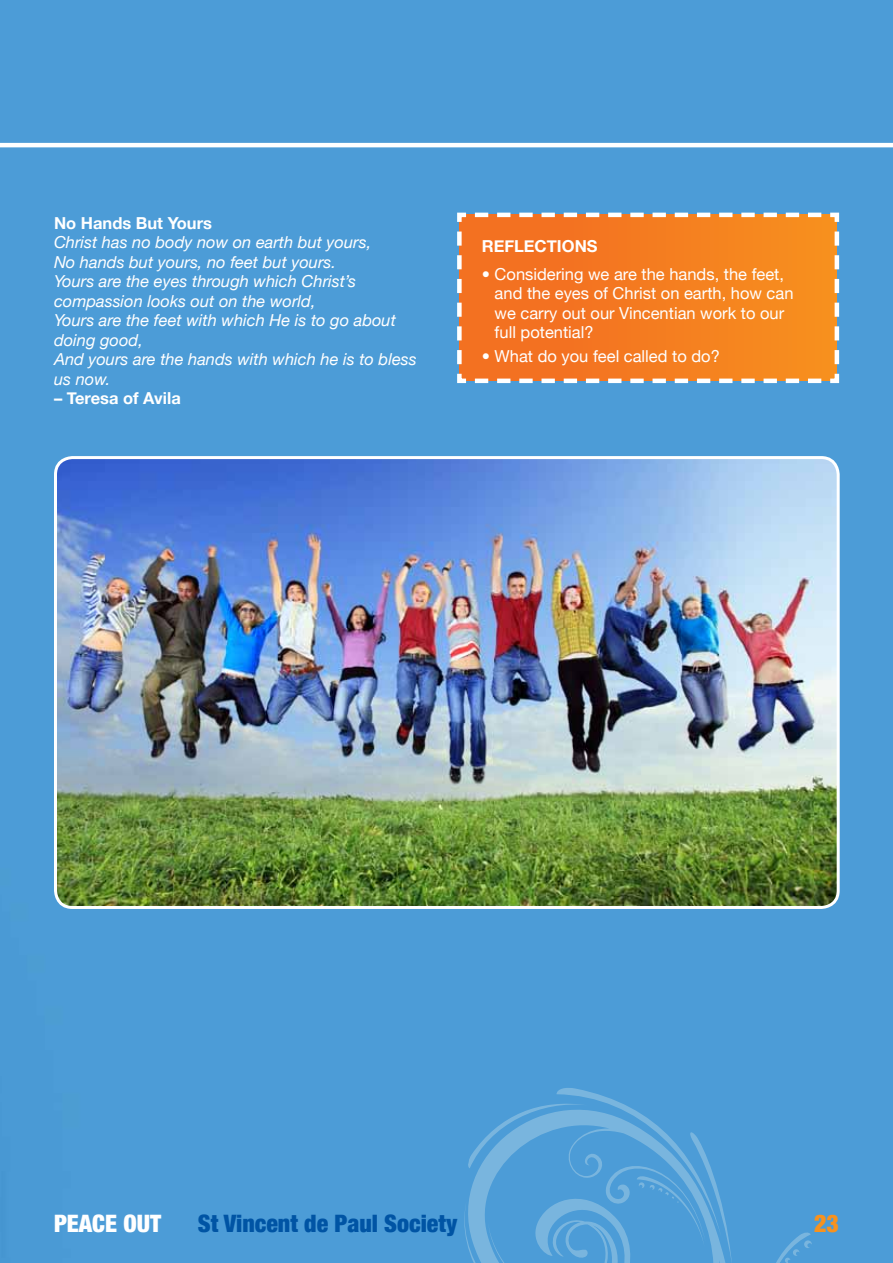
<style>
.page{position:relative;width:893px;height:1263px;background:#4c9cd7}
.page>*{position:absolute;margin:0;border:0;box-sizing:border-box;transform-origin:0 0}
.t1{font:900 condensed 24px "Helvetica Neue";color:#0054a4}
.t2{font:900 condensed 24px "Helvetica Neue";color:#fff}
.t3{font:900 condensed 24px "Helvetica Neue";color:#f7921e}
.t4{font:italic 16.5px/19.5px "Helvetica Neue";color:#fff}
.t5{font:16.5px/19.5px "Helvetica Neue";color:#fff}
.t6{font:700 16.5px "Helvetica Neue";color:#fff}
</style>
<div class="page">
<svg style="left:445px;top:1076px;width:448px;height:187px;background:#529fd7"></svg>
<hr style="left:0;top:143px;width:893px;height:4px;background:#fff">
<svg style="left:455px;top:210px;width:386px;height:175px;background:#ed8432"></svg>
<img style="left:56px;top:458px;width:782px;height:449px">
<div style="left:54px;top:456px;width:786px;height:453px;border:3px solid #fff;border-radius:17px"></div>
<p class="t6" style="left:54px;top:213px;width:160px">No Hands But Yours</p>
<p class="t4" style="left:54px;top:232px;width:364px">Christ has no body now on earth but yours,<br>No hands but yours, no feet but yours.<br>Yours are the eyes through which Christ’s compassion looks out on the world,<br>Yours are the feet with which He is to go about doing good,<br>And yours are the hands with which he is to bless us now.</p>
<p class="t6" style="left:54px;top:388px;width:128px">– Teresa of Avila</p>
<p class="t6" style="left:482px;top:236px;width:86px">reflections</p>
<p class="t5" style="left:495px;top:264px;width:300px;text-indent:-13px">• Considering we are the hands, the feet, and the eyes of Christ on earth, how can we carry out our Vincentian work to our full potential?</p>
<p class="t5" style="left:482px;top:346px;width:240px">• What do you feel called to do?</p>
<h1 class="t2" style="left:54px;top:1209px;width:109px">PEACE OUT</h1>
<h1 class="t1" style="left:198px;top:1209px;width:261px">St Vincent de Paul Society</h1>
<h1 class="t3" style="left:814px;top:1209px;width:26px">23</h1>
</div>
